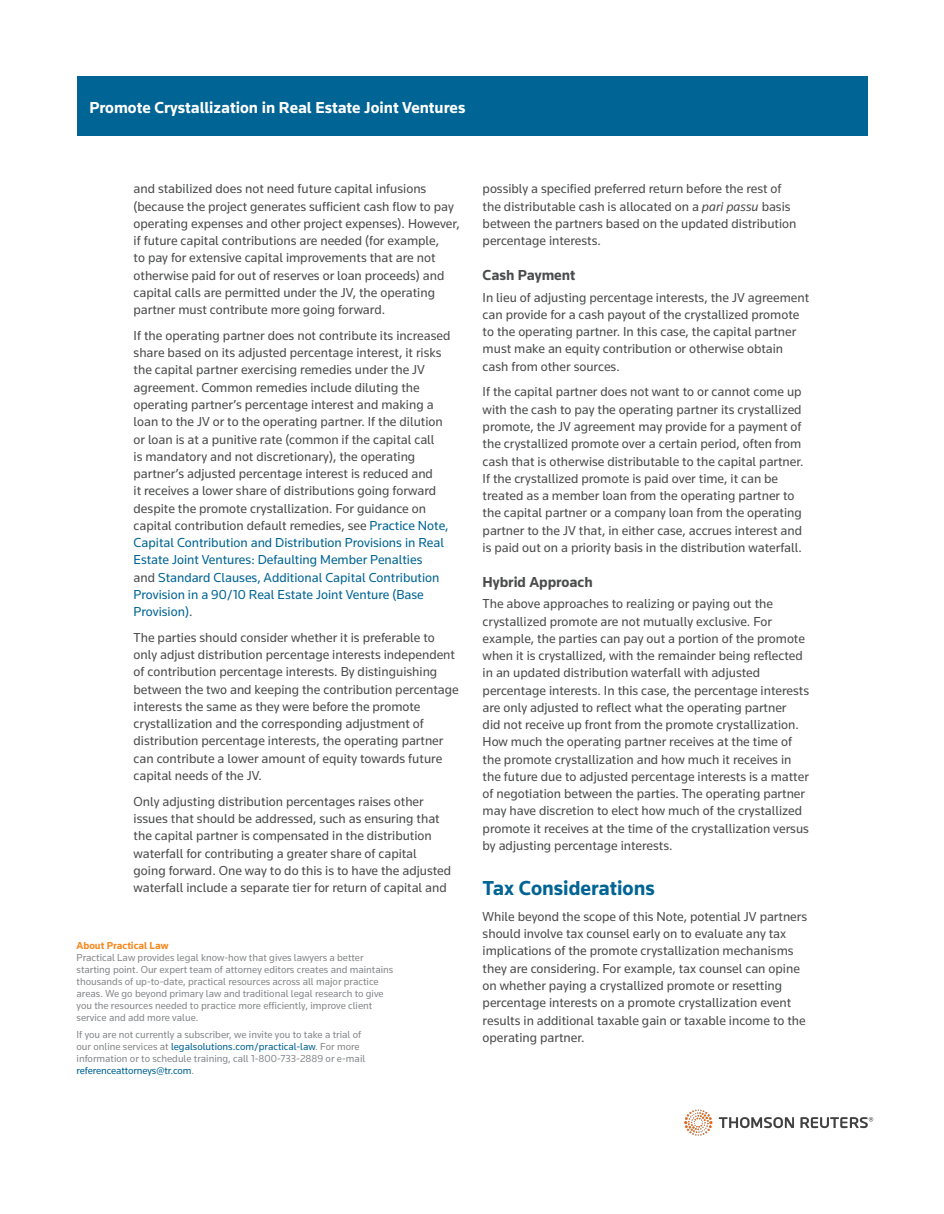
<style>
.page{position:relative;width:944px;height:1214px;background:#fff}
.page>*{position:absolute;margin:0;border:0;box-sizing:border-box;transform-origin:0 0}
.t1{font:700 21px "Knowledge";color:#006494}
.t2{font:700 16.5px "Knowledge";color:#fff}
.t3{font:700 15px "Knowledge";color:#4b4c4d}
.t4{font:13.5px/17.2px "Knowledge";color:#4b4c4d}
.t5{font:10.5px/12px "Knowledge";color:#86888b}
.t6{font:700 10.5px "Knowledge";color:#f6891f}
.s1{color:#006494}
.s2{font-style:italic}
</style>
<div class="page">
<div style="left:77px;top:77px;width:790px;height:59px;background:#006494"></div>
<img style="left:684px;top:1109px;width:190px;height:27px">
<p class="t2" style="left:89px;top:97px;width:377px">Promote Crystallization in Real Estate Joint Ventures</p>
<p class="t4" style="left:134px;top:180px;width:328px">and stabilized does not need future capital infusions (because the project generates sufficient cash flow to pay operating expenses and other project expenses). However, if future capital contributions are needed (for example,<br>to pay for extensive capital improvements that are not otherwise paid for out of reserves or loan proceeds) and capital calls are permitted under the JV, the operating partner must contribute more going forward.</p>
<p class="t4" style="left:134px;top:326px;width:318px">If the operating partner does not contribute its increased share based on its adjusted percentage interest, it risks the capital partner exercising remedies under the JV agreement. Common remedies include diluting the operating partner’s percentage interest and making a loan to the JV or to the operating partner. If the dilution or loan is at a punitive rate (common if the capital call<br>is mandatory and not discretionary), the operating partner’s adjusted percentage interest is reduced and<br>it receives a lower share of distributions going forward despite the promote crystallization. For guidance on capital contribution default remedies, see <span class="s1">Practice Note, Capital Contribution and Distribution Provisions in Real Estate Joint Ventures: Defaulting Member Penalties<br></span>and <span class="s1">Standard Clauses, Additional Capital Contribution Provision in a 90/10 Real Estate Joint Venture (Base Provision)</span>.</p>
<p class="t4" style="left:134px;top:628px;width:326px">The parties should consider whether it is preferable to only adjust distribution percentage interests independent of contribution percentage interests. By distinguishing between the two and keeping the contribution percentage interests the same as they were before the promote crystallization and the corresponding adjustment of distribution percentage interests, the operating partner can contribute a lower amount of equity towards future capital needs of the JV.</p>
<p class="t4" style="left:134px;top:792px;width:319px">Only adjusting distribution percentages raises other issues that should be addressed, such as ensuring that the capital partner is compensated in the distribution waterfall for contributing a greater share of capital going forward. One way to do this is to have the adjusted waterfall include a separate tier for return of capital and</p>
<p class="t6" style="left:77px;top:939px;width:93px">About Practical Law</p>
<p class="t5" style="left:77px;top:951px;width:318px">Practical Law provides legal know-how that gives lawyers a better starting point. Our expert team of attorney editors creates and maintains thousands of up-to-date, practical resources across all major practice areas. We go beyond primary law and traditional legal research to give you the resources needed to practice more efficiently, improve client service and add more value.</p>
<p class="t5" style="left:77px;top:1028px;width:290px">If you are not currently a subscriber, we invite you to take a trial of our online services at <span class="s1">legalsolutions.com/practical-law</span>. For more information or to schedule training, call 1-800-733-2889 or e-mail <span class="s1">referenceattorneys@tr.com</span>.</p>
<p class="t4" style="left:482px;top:180px;width:315px">possibly a specified preferred return before the rest of the distributable cash is allocated on a <span class="s2">pari passu</span> basis between the partners based on the updated distribution percentage interests.</p>
<p class="t3" style="left:482px;top:266px;width:94px">Cash Payment</p>
<p class="t4" style="left:482px;top:288px;width:328px">In lieu of adjusting percentage interests, the JV agreement can provide for a cash payout of the crystallized promote to the operating partner. In this case, the capital partner must make an equity contribution or otherwise obtain cash from other sources.</p>
<p class="t4" style="left:482px;top:383px;width:322px">If the capital partner does not want to or cannot come up with the cash to pay the operating partner its crystallized promote, the JV agreement may provide for a payment of the crystallized promote over a certain period, often from cash that is otherwise distributable to the capital partner.<br>If the crystallized promote is paid over time, it can be treated as a member loan from the operating partner to the capital partner or a company loan from the operating partner to the JV that, in either case, accrues interest and is paid out on a priority basis in the distribution waterfall.</p>
<p class="t3" style="left:482px;top:572px;width:112px">Hybrid Approach</p>
<p class="t4" style="left:482px;top:595px;width:328px">The above approaches to realizing or paying out the crystallized promote are not mutually exclusive. For example, the parties can pay out a portion of the promote when it is crystallized, with the remainder being reflected in an updated distribution waterfall with adjusted percentage interests. In this case, the percentage interests are only adjusted to reflect what the operating partner<br>did not receive up front from the promote crystallization.<br>How much the operating partner receives at the time of the promote crystallization and how much it receives in the future due to adjusted percentage interests is a matter of negotiation between the parties. The operating partner may have discretion to elect how much of the crystallized promote it receives at the time of the crystallization versus by adjusting percentage interests.</p>
<h1 class="t1" style="left:482px;top:875px;width:174px">Tax Considerations</h1>
<p class="t4" style="left:482px;top:907px;width:326px">While beyond the scope of this Note, potential JV partners should involve tax counsel early on to evaluate any tax implications of the promote crystallization mechanisms they are considering. For example, tax counsel can opine on whether paying a crystallized promote or resetting percentage interests on a promote crystallization event results in additional taxable gain or taxable income to the operating partner.</p>
</div>
